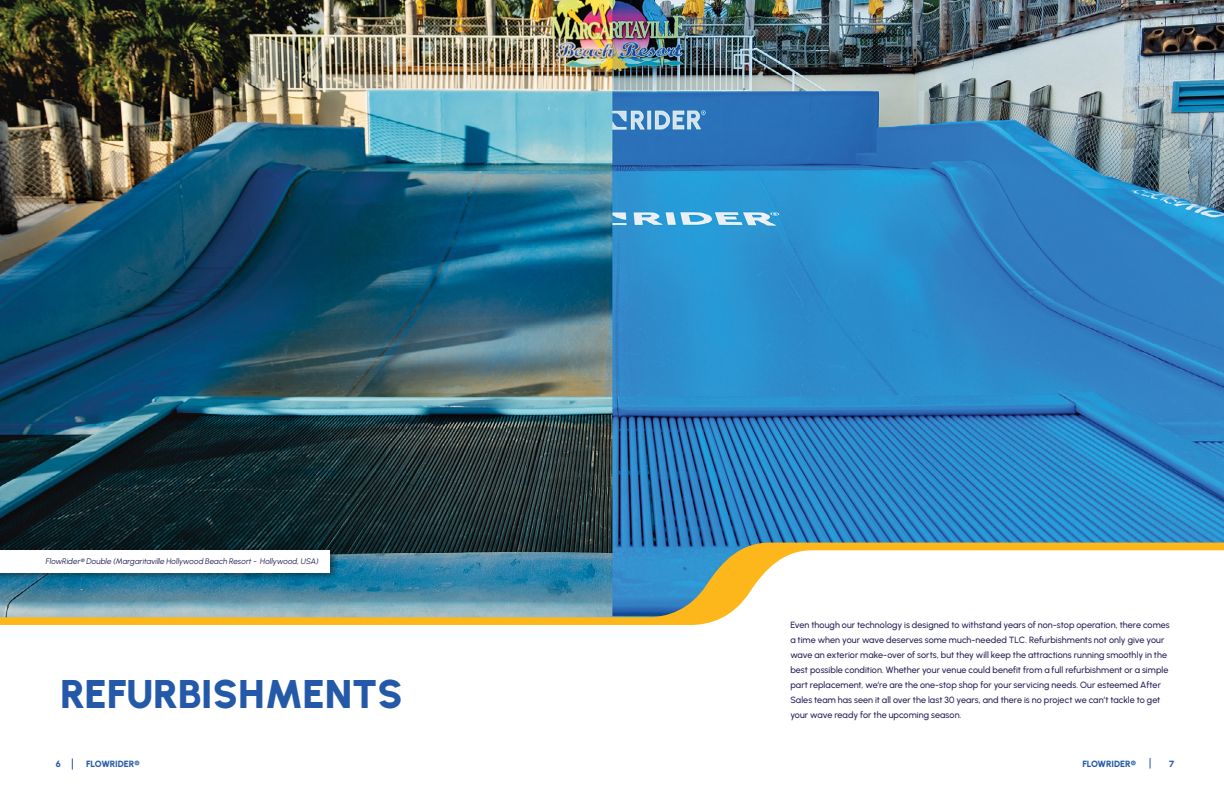
<style>
.page{position:relative;width:1224px;height:792px;background:#fff}
.page>*{position:absolute;margin:0;border:0;box-sizing:border-box;transform-origin:0 0}
.t1{font:900 40px "Urbanist";color:#2459a9}
.t2{font:500 9px/15px "Urbanist";letter-spacing:.01em;color:#201c51}
.t3{font:800 9px "Urbanist";letter-spacing:-.015em;color:#2459a9}
.t4{font:italic 8px "Urbanist";letter-spacing:.01em;color:#201c51}
</style>
<div class="page">
<img style="left:0;top:0;width:1224px;height:543px">
<svg style="left:0;top:543px;width:1224px;height:7px;background:#786c33"></svg>
<svg style="left:0;top:550px;width:1224px;height:220px"></svg>
<div style="left:0;top:548px;width:338px;height:33px;background:#000;opacity:.43"></div>
<div style="left:0;top:550px;width:330px;height:23px;background:#fff"></div>
<p class="t4" style="left:46px;top:555px;width:274px">FlowRider® Double (Margaritaville Hollywood Beach Resort - Hollywood, USA)</p>
<h1 class="t1" style="left:60px;top:668px;width:344px">REFURBISHMENTS</h1>
<p class="t2" style="left:790px;top:617px;width:381px">Even though our technology is designed to withstand years of non-stop operation, there comes a time when your wave deserves some much-needed TLC. Refurbishments not only give your wave an exterior make-over of sorts, but they will keep the attractions running smoothly in the best possible condition. Whether your venue could benefit from a full refurbishment or a simple part replacement, we’re are the one-stop shop for your servicing needs. Our esteemed After Sales team has seen it all over the last 30 years, and there is no project we can’t tackle to get your wave ready for the upcoming season.</p>
<p class="t3" style="left:56px;top:758px;width:6px">6</p>
<p class="t3" style="left:86px;top:758px;width:55px">FLOWRIDER®</p>
<p class="t3" style="left:1082px;top:758px;width:55px">FLOWRIDER®</p>
<p class="t3" style="left:1169px;top:758px;width:6px">7</p>
</div>
